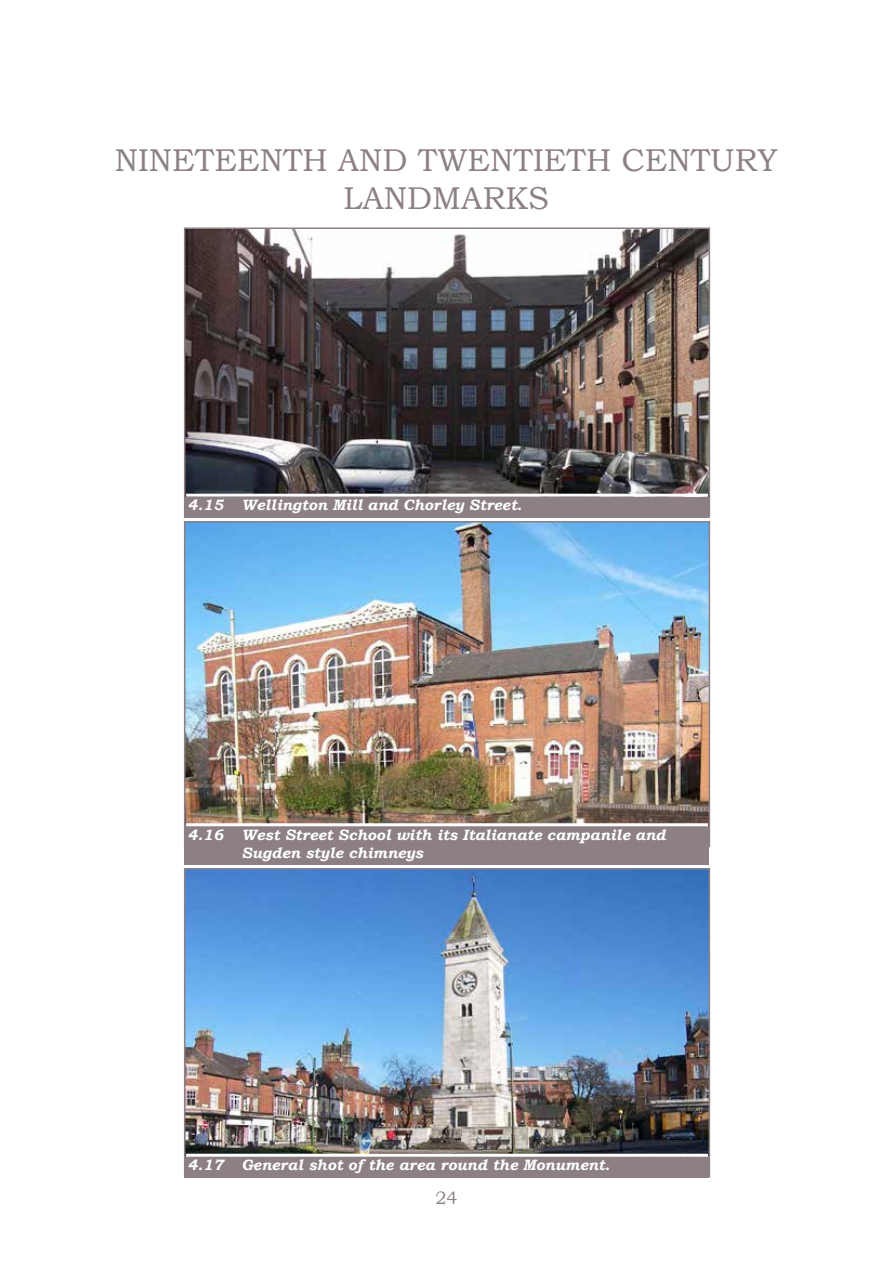
<style>
.page{position:relative;width:893px;height:1263px;background:#fff}
.page>*{position:absolute;margin:0;border:0;box-sizing:border-box;transform-origin:0 0}
.t1{font:31.5px/37.8px "Bookman Old Style";color:#8c8083;text-align:center}
.t2{font:18px "Bookman Old Style";color:#8c8083}
.t3{font:italic 700 15px/18px "Bookman Old Style";color:#fff}
</style>
<div class="page">
<img style="left:187px;top:871px;width:520px;height:283px">
<div style="left:184px;top:868px;width:526px;height:309px;border:2px solid #8c8083"></div>
<div style="left:184px;top:1157px;width:525px;height:21px;background:#8c8083"></div>
<hr style="left:186px;top:1154px;width:522px;height:3px;background:#fff">
<img style="left:187px;top:524px;width:520px;height:299px">
<div style="left:184px;top:826px;width:525px;height:38px;background:#8c8083"></div>
<img style="left:187px;top:230px;width:520px;height:264px">
<div style="left:184px;top:227px;width:526px;height:291px;border:2px solid #8c8083"></div>
<div style="left:184px;top:497px;width:525px;height:21px;background:#8c8083"></div>
<hr style="left:186px;top:494px;width:522px;height:3px;background:#fff">
<h1 class="t1" style="left:115px;top:142px;width:664px">NINETEENTH AND TWENTIETH CENTURY<br>LANDMARKS</h1>
<p class="t3" style="left:188px;top:496px;width:336px">4.15 Wellington Mill and Chorley Street.</p>
<p class="t3" style="left:242px;top:825px;width:426px;text-indent:-54px">4.16 West Street School with its Italianate campanile and<br>Sugden style chimneys</p>
<p class="t3" style="left:188px;top:1156px;width:424px">4.17 General shot of the area round the Monument.</p>
<p class="t2" style="left:435px;top:1186px;width:24px">24</p>
</div>
